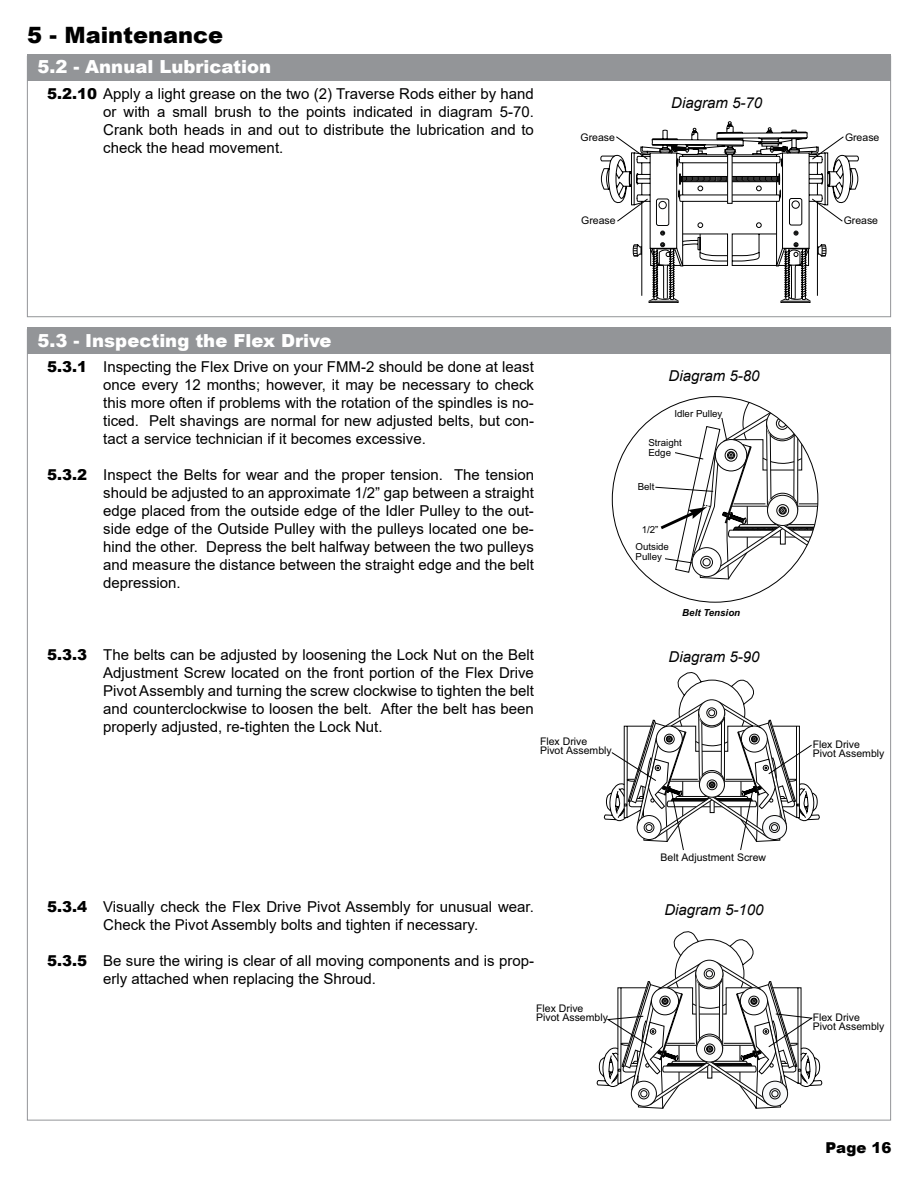
<style>
.page{position:relative;width:918px;height:1188px;background:#fff}
.page>*{position:absolute;margin:0;border:0;box-sizing:border-box;transform-origin:0 0}
.t1{font:900 22.5px "Arial";color:#000}
.t2{font:900 18px "Arial";color:#fff}
.t3{font:15px/18px "Arial";color:#000;text-align:justify}
.t4{font:italic 15px "Arial";color:#000}
.t5{font:900 15px "Arial";color:#000}
.t6{font:10.5px/9.6px "Arial";color:#000}
.t7{font:9.75px/10.5px "Arial";color:#000}
.t8{font:italic 700 9.75px "Arial";color:#000}
.s1{font-weight:900}
</style>
<div class="page">
<div style="left:27px;top:54px;width:864px;height:27px;background:#939598"></div>
<div style="left:27px;top:327px;width:864px;height:27px;background:#939598"></div>
<svg style="left:600px;top:122px;width:259px;height:181px"></svg>
<svg style="left:655px;top:397px;width:163px;height:198px"></svg>
<svg style="left:603px;top:672px;width:217px;height:179px"></svg>
<svg style="left:596px;top:932px;width:227px;height:176px"></svg>
<h1 class="t1" style="left:27px;top:19px;width:198px">5 - Maintenance</h1>
<p class="t2" style="left:37px;top:54px;width:235px">5.2 - Annual Lubrication</p>
<p class="t3" style="left:103px;top:85px;width:432px;text-indent:-56px"><span class="s1">5.2.10</span> Apply a light grease on the two (2) Traverse Rods either by hand or with a small brush to the points indicated in diagram 5-70.<br>Crank both heads in and out to distribute the lubrication and to check the head movement.</p>
<p class="t6" style="left:580px;top:133px;width:36px">Grease</p>
<p class="t6" style="left:581px;top:217px;width:36px">Grease</p>
<p class="t4" style="left:671px;top:93px;width:92px">Diagram 5-70</p>
<p class="t2" style="left:37px;top:327px;width:296px">5.3 - Inspecting the Flex Drive</p>
<p class="t5" style="left:47px;top:356px;width:42px">5.3.1</p>
<p class="t5" style="left:47px;top:464px;width:42px">5.3.2</p>
<p class="t3" style="left:103px;top:358px;width:432px">Inspecting the Flex Drive on your FMM-2 should be done at least once every 12 months; however, it may be necessary to check this more often if problems with the rotation of the spindles is no&shy;ticed. Pelt shavings are normal for new adjusted belts, but con&shy;tact a service technician if it becomes excessive.</p>
<p class="t3" style="left:103px;top:466px;width:432px">Inspect the Belts for wear and the proper tension. The tension should be adjusted to an approximate 1/2” gap between a straight edge placed from the outside edge of the Idler Pulley to the out&shy;side edge of the Outside Pulley with the pulleys located one be&shy;hind the other. Depress the belt halfway between the two pulleys and measure the distance between the straight edge and the belt depression.</p>
<p class="t5" style="left:47px;top:644px;width:42px">5.3.3</p>
<p class="t3" style="left:103px;top:646px;width:432px">The belts can be adjusted by loosening the Lock Nut on the Belt Adjustment Screw located on the front portion of the Flex Drive Pivot Assembly and turning the screw clockwise to tighten the belt and counterclockwise to loosen the belt. After the belt has been properly adjusted, re-tighten the Lock Nut.</p>
<p class="t6" style="left:540px;top:737px;width:73px">Flex Drive<br>Pivot Assembly</p>
<p class="t4" style="left:669px;top:366px;width:92px">Diagram 5-80</p>
<p class="t7" style="left:674px;top:409px;width:50px">Idler Pulley</p>
<p class="t7" style="left:648px;top:438px;width:35px">Straight<br>Edge</p>
<p class="t7" style="left:638px;top:483px;width:18px">Belt</p>
<p class="t7" style="left:642px;top:525px;width:18px">1/2”</p>
<p class="t7" style="left:636px;top:542px;width:35px">Outside<br>Pulley</p>
<p class="t8" style="left:682px;top:607px;width:59px">Belt Tension</p>
<p class="t4" style="left:669px;top:647px;width:92px">Diagram 5-90</p>
<p class="t5" style="left:47px;top:896px;width:42px">5.3.4</p>
<p class="t5" style="left:47px;top:950px;width:42px">5.3.5</p>
<p class="t3" style="left:103px;top:898px;width:432px">Visually check the Flex Drive Pivot Assembly for unusual wear.<br>Check the Pivot Assembly bolts and tighten if necessary.</p>
<p class="t3" style="left:103px;top:952px;width:432px">Be sure the wiring is clear of all moving components and is prop&shy;erly attached when replacing the Shroud.</p>
<p class="t6" style="left:661px;top:853px;width:107px">Belt Adjustment Screw</p>
<p class="t4" style="left:664px;top:900px;width:101px">Diagram 5-100</p>
<p class="t6" style="left:845px;top:133px;width:36px">Grease</p>
<p class="t6" style="left:844px;top:217px;width:36px">Grease</p>
<p class="t6" style="left:813px;top:740px;width:73px">Flex Drive<br>Pivot Assembly</p>
<p class="t6" style="left:536px;top:1004px;width:73px">Flex Drive<br>Pivot Assembly</p>
<p class="t6" style="left:813px;top:1013px;width:73px">Flex Drive<br>Pivot Assembly</p>
<p class="t5" style="left:826px;top:1137px;width:67px">Page 16</p>
</div>
